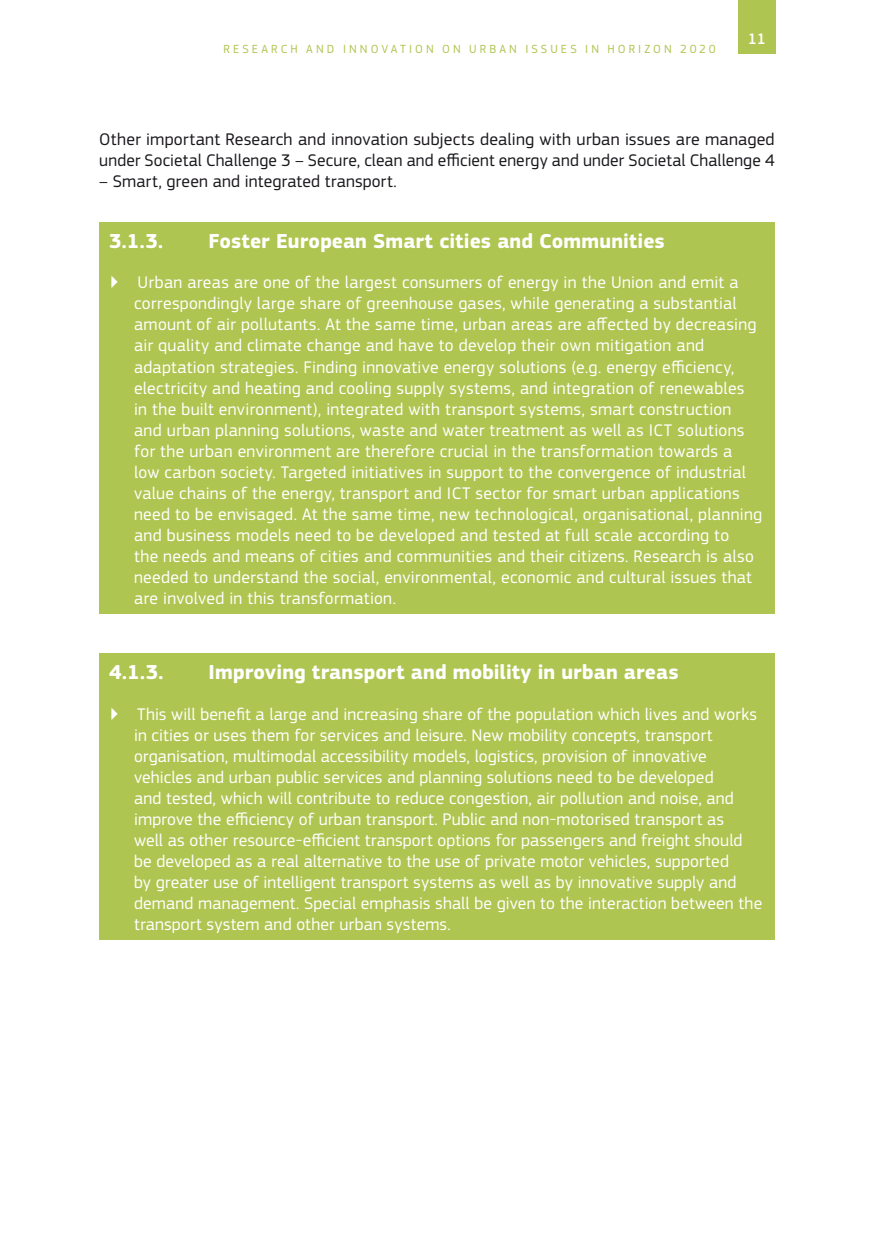
<style>
.page{position:relative;width:874px;height:1241px;background:#fff}
.page>*{position:absolute;margin:0;border:0;box-sizing:border-box;transform-origin:0 0}
.Box_Title{font:700 21px "EC Square Sans Pro";letter-spacing:.005em;color:#fff}
.t1{font:17.5px/21px "EC Square Sans Pro";letter-spacing:.015em;color:#fff}
.Body_text{font:17.5px/21px "EC Square Sans Pro";letter-spacing:.01em;color:#1a171c}
.Body_text-2{font:500 15.75px "EC Square Sans Pro";color:#fff}
.Body_text-3{font:12.25px "EC Square Sans Pro";letter-spacing:.25em;color:#afc551}
</style>
<div class="page">
<div style="left:737px;top:0;width:38px;height:54px;background:#afc551"></div>
<div style="left:99px;top:222px;width:675px;height:391px;background:#afc551"></div>
<div style="left:99px;top:653px;width:675px;height:286px;background:#afc551"></div>
<p class="Body_text-3" style="left:223px;top:41px;width:493px">RESEARCH AND INNOVATION ON URBAN ISSUES IN HORIZON 2020</p>
<p class="Body_text-2" style="left:747px;top:30px;width:19px">11</p>
<p class="Body_text" style="left:99px;top:129px;width:676px">Other important Research and innovation subjects dealing with urban issues are managed under Societal Challenge 3 – Secure, clean and efficient energy and under Societal Challenge 4</p>
<p class="Body_text" style="left:99px;top:171px;width:299px">– Smart, green and integrated transport.</p>
<p class="Box_Title" style="left:109px;top:228px;width:55px">3.1.3.</p>
<p class="Box_Title" style="left:208px;top:228px;width:457px">Foster European Smart cities and Communities</p>
<p class="t1" style="left:134px;top:272px;width:629px;text-indent:-25px">▶ Urban areas are one of the largest consumers of energy in the Union and emit a correspondingly large share of greenhouse gases, while generating a substantial amount of air pollutants. At the same time, urban areas are affected by decreasing air quality and climate change and have to develop their own mitigation and adaptation strategies. Finding innovative energy solutions (e.g. energy efficiency, electricity and heating and cooling supply systems, and integration of renewables<br>in the built environment), integrated with transport systems, smart construction and urban planning solutions, waste and water treatment as well as ICT solutions for the urban environment are therefore crucial in the transformation towards a<br>low carbon society. Targeted initiatives in support to the convergence of industrial value chains of the energy, transport and ICT sector for smart urban applications need to be envisaged. At the same time, new technological, organisational, planning and business models need to be developed and tested at full scale according to<br>the needs and means of cities and communities and their citizens. Research is also needed to understand the social, environmental, economic and cultural issues that are involved in this transformation.</p>
<p class="Box_Title" style="left:109px;top:659px;width:55px">4.1.3.</p>
<p class="Box_Title" style="left:208px;top:659px;width:471px">Improving transport and mobility in urban areas</p>
<p class="t1" style="left:134px;top:703px;width:629px;text-indent:-25px">▶ This will benefit a large and increasing share of the population which lives and works in cities or uses them for services and leisure. New mobility concepts, transport organisation, multimodal accessibility models, logistics, provision of innovative vehicles and urban public services and planning solutions need to be developed<br>and tested, which will contribute to reduce congestion, air pollution and noise, and improve the efficiency of urban transport. Public and non-motorised transport as<br>well as other resource-efficient transport options for passengers and freight should be developed as a real alternative to the use of private motor vehicles, supported<br>by greater use of intelligent transport systems as well as by innovative supply and demand management. Special emphasis shall be given to the interaction between the transport system and other urban systems.</p>
</div>
